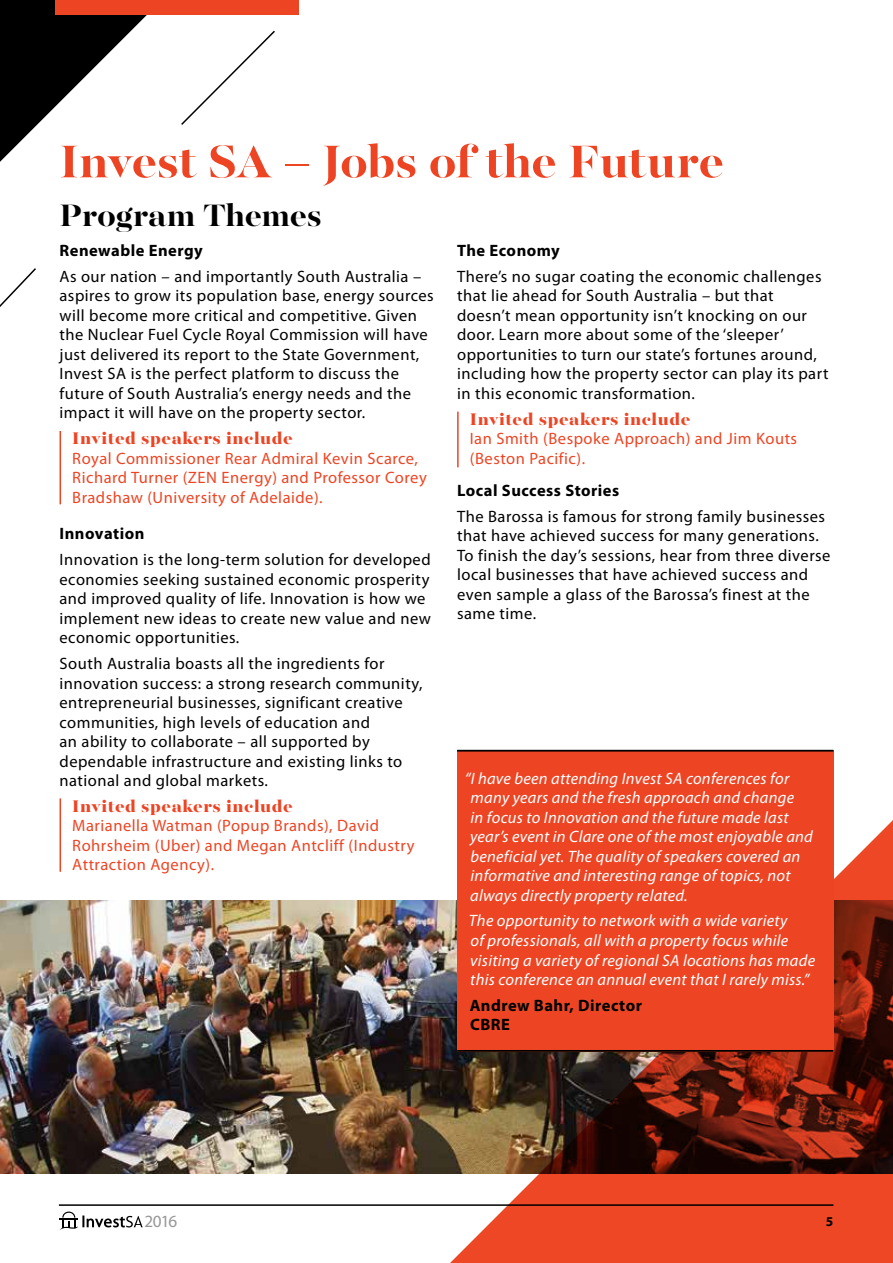
<style>
.page{position:relative;width:893px;height:1263px;background:#fff}
.page>*{position:absolute;margin:0;border:0;box-sizing:border-box;transform-origin:0 0}
.t1{font:700 51px "Majesti Banner";letter-spacing:-.01em;color:#ed4524}
.t2{font:700 34.5px "Majesti Banner";letter-spacing:-.005em;color:#000}
.t3{font:800 18.75px "Majesti Banner";letter-spacing:.03em;color:#ed4524}
.t4{font:17.1px "Myriad Pro";color:#969798}
.t5{font:16.5px/19.5px "Myriad Pro";letter-spacing:.03em;color:#000}
.t6{font:italic 16.5px/19.5px "Myriad Pro";letter-spacing:.015em;color:#fff}
.t7{font:16.5px/19.5px "Myriad Pro";letter-spacing:.03em;color:#ed4524}
.t8{font:700 16.5px/19.5px "Myriad Pro";letter-spacing:.03em;color:#000}
.t9{font:700 13.5px "Myriad Pro";color:#000}
</style>
<div class="page">
<hr style="left:59px;top:1204px;width:774px;height:2px;background:#000">
<svg style="left:60px;top:1211px;width:83px;height:19px"></svg>
<img style="left:0;top:901px;width:429px;height:273px">
<svg style="left:429px;top:812px;width:464px;height:451px"></svg>
<svg style="left:0;top:0;width:147px;height:162px"></svg>
<svg style="left:181px;top:30px;width:94px;height:95px"></svg>
<svg style="left:0;top:268px;width:36px;height:39px"></svg>
<div style="left:56px;top:0;width:243px;height:15px;background:#ed4524"></div>
<div style="left:457px;top:750px;width:376px;height:301px;background:#ed4524"></div>
<hr style="left:457px;top:750px;width:376px;height:1px;background:#000">
<hr style="left:457px;top:1050px;width:376px;height:1px;background:#000">
<hr style="left:60px;top:431px;width:1px;height:73px;background:#ed4524">
<hr style="left:60px;top:798px;width:1px;height:74px;background:#ed4524">
<hr style="left:457px;top:412px;width:2px;height:55px;background:#ed4524">
<h1 class="t1" style="left:60px;top:128px;width:666px">Invest SA – Jobs of the Future</h1>
<h2 class="t2" style="left:60px;top:193px;width:264px">Program Themes</h2>
<p class="t8" style="left:60px;top:241px;width:145px">Renewable Energy</p>
<p class="t5" style="left:60px;top:267px;width:376px">As our nation – and importantly South Australia – aspires to grow its population base, energy sources will become more critical and competitive. Given the Nuclear Fuel Cycle Royal Commission will have just delivered its report to the State Government, Invest SA is the perfect platform to discuss the future of South Australia’s energy needs and the impact it will have on the property sector.</p>
<p class="t3" style="left:72px;top:426px;width:222px">Invited speakers include</p>
<p class="t7" style="left:72px;top:449px;width:356px">Royal Commissioner Rear Admiral Kevin Scarce,<br>Richard Turner (ZEN Energy) and Professor Corey<br>Bradshaw (University of Adelaide).</p>
<p class="t8" style="left:60px;top:524px;width:86px">Innovation</p>
<p class="t5" style="left:60px;top:550px;width:373px">Innovation is the long-term solution for developed economies seeking sustained economic prosperity and improved quality of life. Innovation is how we implement new ideas to create new value and new economic opportunities.</p>
<p class="t5" style="left:60px;top:654px;width:364px">South Australia boasts all the ingredients for innovation success: a strong research community, entrepreneurial businesses, significant creative communities, high levels of education and<br>an ability to collaborate – all supported by dependable infrastructure and existing links to national and global markets.</p>
<p class="t3" style="left:72px;top:794px;width:222px">Invited speakers include</p>
<p class="t7" style="left:72px;top:816px;width:344px">Marianella Watman (Popup Brands), David<br>Rohrsheim (Uber) and Megan Antcliff (Industry<br>Attraction Agency).</p>
<p class="t8" style="left:457px;top:241px;width:104px">The Economy</p>
<p class="t5" style="left:457px;top:267px;width:373px">There’s no sugar coating the economic challenges that lie ahead for South Australia – but that doesn’t mean opportunity isn’t knocking on our door. Learn more about some of the ‘sleeper’ opportunities to turn our state’s fortunes around, including how the property sector can play its part in this economic transformation.</p>
<p class="t3" style="left:470px;top:407px;width:222px">Invited speakers include</p>
<p class="t7" style="left:470px;top:429px;width:329px">Ian Smith (Bespoke Approach) and Jim Kouts (Beston Pacific).</p>
<p class="t8" style="left:457px;top:481px;width:164px">Local Success Stories</p>
<p class="t5" style="left:457px;top:507px;width:375px">The Barossa is famous for strong family businesses that have achieved success for many generations.<br>To finish the day’s sessions, hear from three diverse local businesses that have achieved success and even sample a glass of the Barossa’s finest at the same time.</p>
<p class="t6" style="left:470px;top:769px;width:344px;text-indent:-5px">“I have been attending Invest SA conferences for many years and the fresh approach and change<br>in focus to Innovation and the future made last year’s event in Clare one of the most enjoyable and beneficial yet. The quality of speakers covered an informative and interesting range of topics, not always directly property related.</p>
<p class="t6" style="left:469px;top:911px;width:348px">The opportunity to network with a wide variety<br>of professionals, all with a property focus while visiting a variety of regional SA locations has made this conference an annual event that I rarely miss.”</p>
<p class="t8" style="left:470px;top:996px;width:174px">Andrew Bahr, Director<br>CBRE</p>
<p class="t4" style="left:144px;top:1212px;width:35px">2016</p>
<p class="t9" style="left:826px;top:1214px;width:9px">5</p>
</div>
